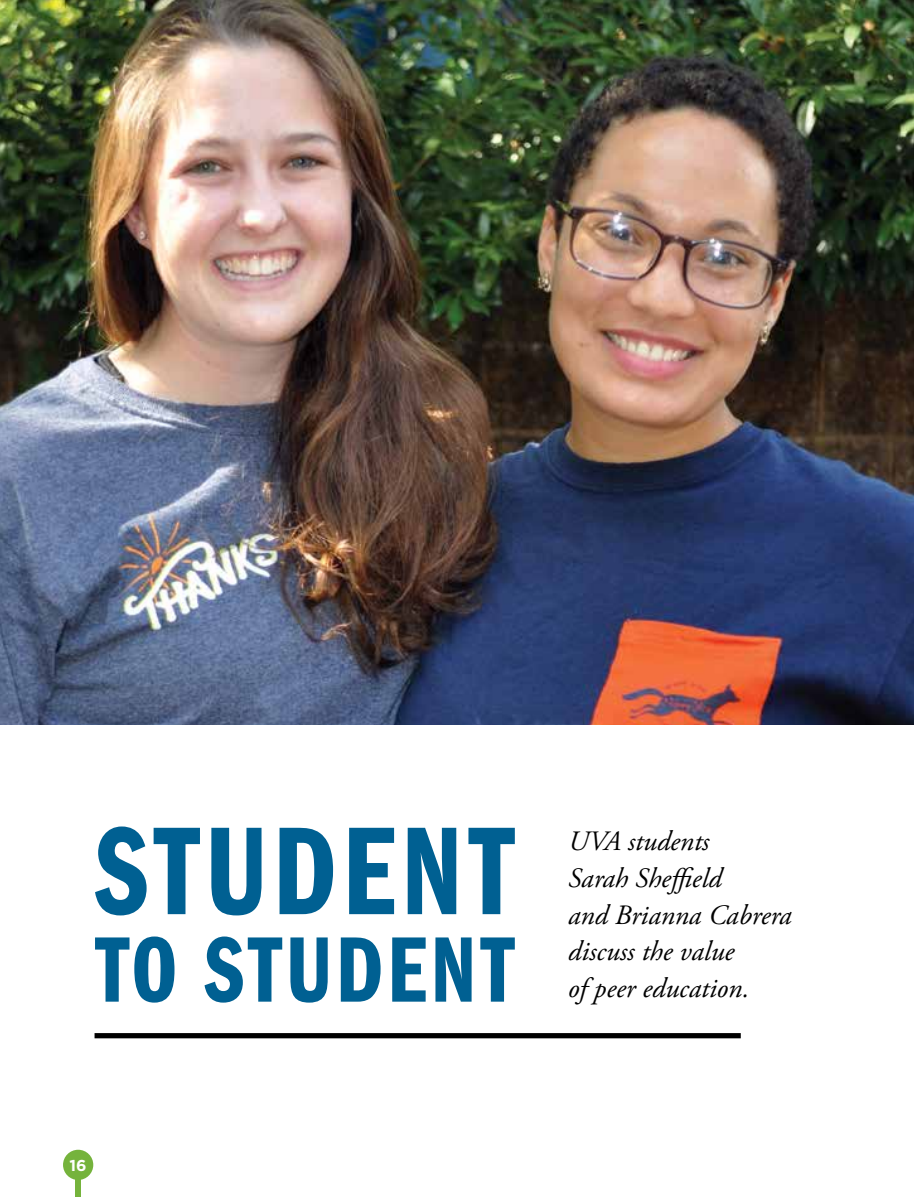
<style>
.page{position:relative;width:914px;height:1197px;background:#fff}
.page>*{position:absolute;margin:0;border:0;box-sizing:border-box;transform-origin:0 0}
.t1{font:129.5px "ITC Franklin Gothic Std Dm Cp";letter-spacing:.045em;color:#006092}
.t2{font:96.25px "ITC Franklin Gothic Std Dm Cp";letter-spacing:.04em;color:#006092}
.t3{font:italic 28px/36.8px "Adobe Garamond Pro";color:#000}
.t4{font:700 15.75px "Gotham";color:#fff}
</style>
<div class="page">
<div style="left:63px;top:1150px;width:30px;height:30px;background:#75b33c;border-radius:50%"></div>
<div style="left:75px;top:1178px;width:6px;height:19px;background:#75b33c"></div>
<img style="left:0;top:0;width:914px;height:724px">
<div style="left:94px;top:1033px;width:646px;height:5px;background:#000"></div>
<h1 class="t1" style="left:95px;top:800px;width:421px">STUDENT</h1>
<h2 class="t2" style="left:95px;top:917px;width:421px">TO STUDENT</h2>
<p class="t3" style="left:568px;top:824px;width:225px">UVA students<br>Sarah Sheffield<br>and Brianna Cabrera discuss the value<br>of peer education.</p>
<p class="t4" style="left:70px;top:1155px;width:19px">16</p>
</div>
